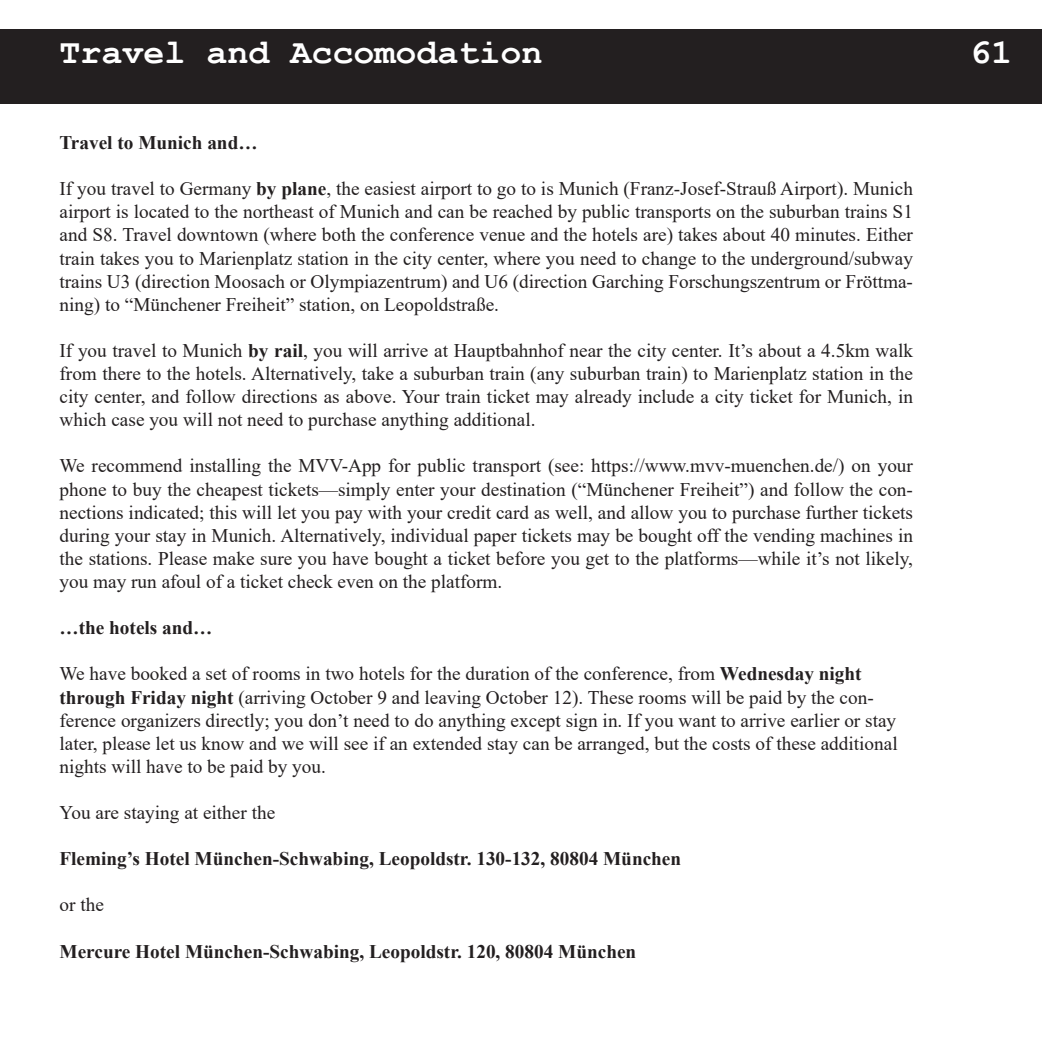
<style>
.page{position:relative;width:1042px;height:1042px;background:#fff}
.page>*{position:absolute;margin:0;border:0;box-sizing:border-box;transform-origin:0 0}
.t1{font:700 35px "Courier New";color:#fff}
.t2{font:19.25px/23.1px "Times New Roman";color:#231f20;text-align:justify}
.t3{font:700 19.25px "Times New Roman";color:#231f20}
.s1{font-weight:700}
</style>
<div class="page">
<div style="left:0;top:30px;width:1042px;height:74px;background:#231f20"></div>
<h1 class="t1" style="left:60px;top:30px;width:485px">Travel and Accomodation</h1>
<p class="t3" style="left:60px;top:129px;width:200px">Travel to Munich and…</p>
<p class="t2" style="left:60px;top:177px;width:855px">If you travel to Germany <span class="s1">by plane</span>, the easiest airport to go to is Munich (Franz-Josef-Strauß Airport). Munich airport is located to the northeast of Munich and can be reached by public transports on the suburban trains S1 and S8. Travel downtown (where both the conference venue and the hotels are) takes about 40 minutes. Either train takes you to Marienplatz station in the city center, where you need to change to the underground/subway trains U3 (direction Moosach or Olympiazentrum) and U6 (direction Garching Forschungszentrum or Fröttma&shy;ning) to “Münchener Freiheit” station, on Leopoldstraße.</p>
<p class="t2" style="left:60px;top:338px;width:855px">If you travel to Munich <span class="s1">by rail</span>, you will arrive at Hauptbahnhof near the city center. It’s about a 4.5km walk from there to the hotels. Alternatively, take a suburban train (any suburban train) to Marienplatz station in the city center, and follow directions as above. Your train ticket may already include a city ticket for Munich, in which case you will not need to purchase anything additional.</p>
<p class="t2" style="left:60px;top:454px;width:855px">We recommend installing the MVV-App for public transport (see: https://www.mvv-muenchen.de/) on your phone to buy the cheapest tickets—simply enter your destination (“Münchener Freiheit”) and follow the con&shy;nections indicated; this will let you pay with your credit card as well, and allow you to purchase further tickets during your stay in Munich. Alternatively, individual paper tickets may be bought off the vending machines in the stations. Please make sure you have bought a ticket before you get to the platforms—while it’s not likely, you may run afoul of a ticket check even on the platform.</p>
<p class="t3" style="left:60px;top:614px;width:154px">…the hotels and…</p>
<p class="t2" style="left:60px;top:662px;width:840px;text-align:left">We have booked a set of rooms in two hotels for the duration of the conference, from <span class="s1">Wednesday night through Friday night</span> (arriving October 9 and leaving October 12). These rooms will be paid by the con&shy;ference organizers directly; you don’t need to do anything except sign in. If you want to arrive earlier or stay later, please let us know and we will see if an extended stay can be arranged, but the costs of these additional nights will have to be paid by you.</p>
<p class="t2" style="left:60px;top:800px;width:217px">You are staying at either the</p>
<p class="t3" style="left:60px;top:845px;width:623px">Fleming’s Hotel München-Schwabing, Leopoldstr. 130-132, 80804 München</p>
<p class="t2" style="left:60px;top:893px;width:46px">or the</p>
<p class="t3" style="left:60px;top:937px;width:578px">Mercure Hotel München-Schwabing, Leopoldstr. 120, 80804 München</p>
<h1 class="t1" style="left:970px;top:30px;width:43px">61</h1>
</div>
